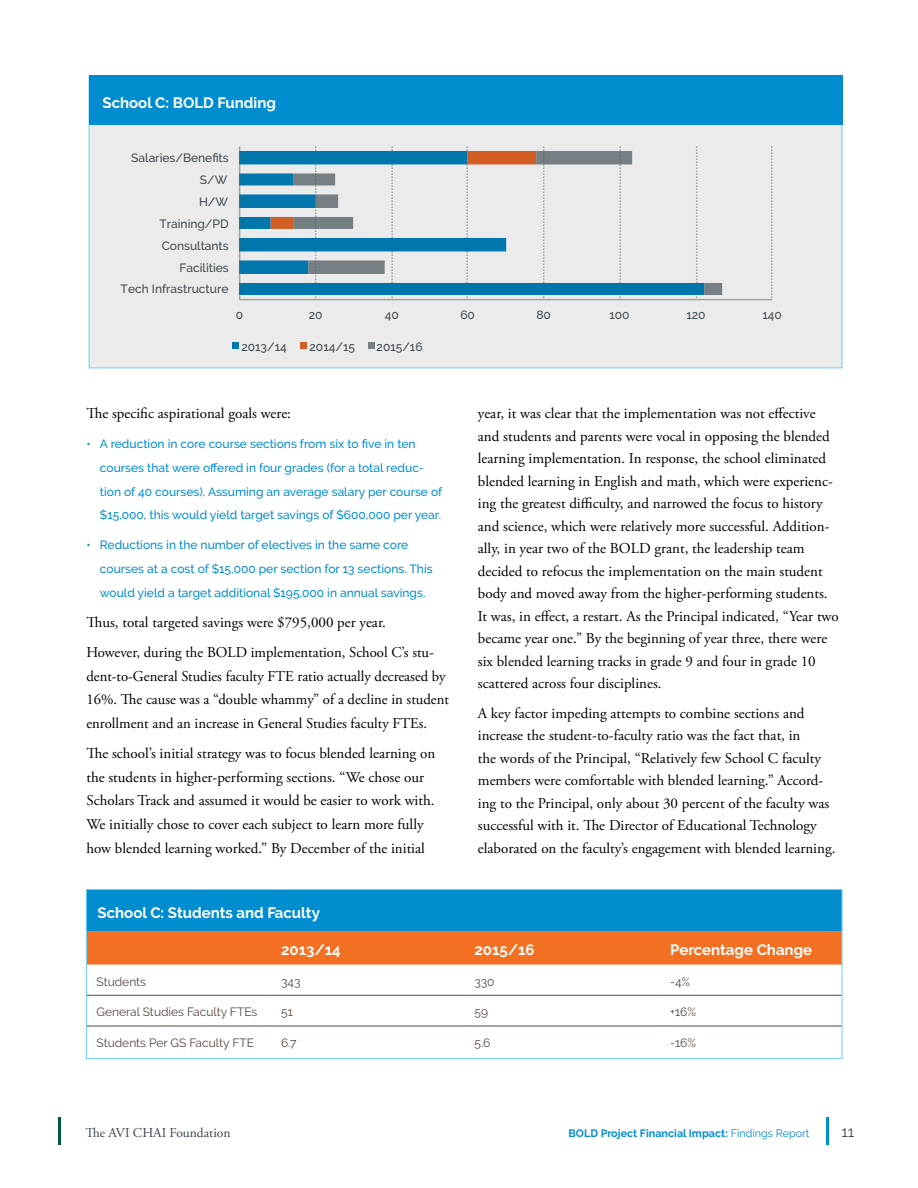
<style>
.page{position:relative;width:918px;height:1188px;background:#fff}
.page>*{position:absolute;margin:0;border:0;box-sizing:border-box;transform-origin:0 0}
.t1{font:15px/22.5px "Adobe Garamond Pro";color:#000}
.t2{font:700 15px "Raleway";color:#fff}
.t3{font:15px "Raleway";color:#3a4650}
.t4{font:13.5px "Adobe Garamond Pro";color:#3a4650}
.t5{font:500 12px/23.5px "Raleway";color:#008dd0}
.t6{font:500 12px "Raleway";color:#435057}
.t7{font:12px "Raleway";color:#57473b}
.t8{font:700 10.8px "Raleway";color:#008dd0}
.s1{font-weight:400}
</style>
<div class="page">
<hr style="left:59px;top:1118px;width:2px;height:27px;background:#00583d">
<hr style="left:826px;top:1118px;width:2px;height:27px;background:#008dd0">
<div style="left:87px;top:890px;width:755px;height:41px;background:#008dd0"></div>
<div style="left:88px;top:931px;width:752px;height:34px;background:#f36f21"></div>
<hr style="left:87px;top:995px;width:184px;height:1px;background:#57473b">
<hr style="left:271px;top:995px;width:194px;height:1px;background:#57473b">
<hr style="left:465px;top:995px;width:196px;height:1px;background:#57473b">
<hr style="left:661px;top:995px;width:181px;height:1px;background:#57473b">
<hr style="left:87px;top:1026px;width:184px;height:1px;background:#57473b">
<hr style="left:271px;top:1026px;width:194px;height:1px;background:#57473b">
<hr style="left:465px;top:1026px;width:196px;height:1px;background:#57473b">
<hr style="left:661px;top:1026px;width:181px;height:1px;background:#57473b">
<div style="left:86px;top:889px;width:756px;height:170px;border:1px solid #6dcff6"></div>
<div style="left:89px;top:76px;width:753px;height:292px;background:#ecebec;border:1px solid #6dcff6"></div>
<div style="left:89px;top:76px;width:753px;height:49px;background:#008dd0"></div>
<svg style="left:619px;top:146px;width:2px;height:153px"></svg>
<svg style="left:771px;top:146px;width:1px;height:153px"></svg>
<svg style="left:240px;top:151px;width:31px;height:144px;fill:#0077ac"></svg>
<svg style="left:271px;top:146px;width:265px;height:153px"></svg>
<svg style="left:293px;top:151px;width:429px;height:144px"></svg>
<hr style="left:240px;top:299px;width:532px;height:1px;background:#9ca2a6">
<hr style="left:239px;top:146px;width:1px;height:154px;background:#54636a;opacity:.5">
<svg style="left:233px;top:343px;width:6px;height:6px"></svg>
<svg style="left:301px;top:343px;width:6px;height:6px"></svg>
<svg style="left:368px;top:343px;width:6px;height:6px"></svg>
<p class="t2" style="left:103px;top:94px;width:175px">School C: BOLD Funding</p>
<p class="t6" style="left:131px;top:151px;width:99px">Salaries/Benefits</p>
<p class="t6" style="left:200px;top:173px;width:29px">S/W</p>
<p class="t6" style="left:199px;top:195px;width:31px">H/W</p>
<p class="t6" style="left:159px;top:217px;width:71px">Training/PD</p>
<p class="t6" style="left:162px;top:239px;width:69px">Consultants</p>
<p class="t6" style="left:180px;top:260px;width:51px">Facilities</p>
<p class="t6" style="left:121px;top:282px;width:109px">Tech Infrastructure</p>
<p class="t6" style="left:236px;top:308px;width:9px">0</p>
<p class="t6" style="left:309px;top:308px;width:15px">20</p>
<p class="t6" style="left:385px;top:308px;width:16px">40</p>
<p class="t6" style="left:460px;top:308px;width:16px">60</p>
<p class="t6" style="left:536px;top:308px;width:16px">80</p>
<p class="t6" style="left:610px;top:308px;width:22px">100</p>
<p class="t6" style="left:686px;top:308px;width:21px">120</p>
<p class="t6" style="left:762px;top:308px;width:21px">140</p>
<p class="t6" style="left:241px;top:340px;width:47px">2013/14</p>
<p class="t6" style="left:310px;top:340px;width:47px">2014/15</p>
<p class="t6" style="left:377px;top:340px;width:48px">2015/16</p>
<p class="t1" style="left:86px;top:403px;width:206px">The specific aspirational goals were:</p>
<p class="t5" style="left:100px;top:432px;width:344px;text-indent:-14px">• A reduction in core course sections from six to five in ten courses that were offered in four grades (for a total reduc&shy;tion of 40 courses). Assuming an average salary per course of $15,000, this would yield target savings of $600,000 per year.</p>
<p class="t5" style="left:100px;top:533px;width:334px;text-indent:-13px">• Reductions in the number of electives in the same core courses at a cost of $15,000 per section for 13 sections. This would yield a target additional $195,000 in annual savings.</p>
<p class="t1" style="left:86px;top:608px;width:349px;line-height:30.3px">Thus, total targeted savings were $795,000 per year.<br>However, during the BOLD implementation, School C’s stu-</p>
<p class="t1" style="left:86px;top:665px;width:364px;line-height:23.5px">dent-to-General Studies faculty FTE ratio actually decreased by<br>16%. The cause was a “double whammy” of a decline in student enrollment and an increase in General Studies faculty FTEs.</p>
<p class="t1" style="left:86px;top:742px;width:350px;line-height:23.5px">The school’s initial strategy was to focus blended learning on the students in higher-performing sections. “We chose our Scholars Track and assumed it would be easier to work with.<br>We initially chose to cover each subject to learn more fully how blended learning worked.” By December of the initial</p>
<p class="t1" style="left:478px;top:403px;width:362px">year, it was clear that the implementation was not effective and students and parents were vocal in opposing the blended learning implementation. In response, the school eliminated blended learning in English and math, which were experienc&shy;ing the greatest difficulty, and narrowed the focus to history and science, which were relatively more successful. Addition&shy;ally, in year two of the BOLD grant, the leadership team decided to refocus the implementation on the main student body and moved away from the higher-performing students.<br>It was, in effect, a restart. As the Principal indicated, “Year two became year one.” By the beginning of year three, there were six blended learning tracks in grade 9 and four in grade 10 scattered across four disciplines.</p>
<p class="t1" style="left:478px;top:702px;width:359px">A key factor impeding attempts to combine sections and increase the student-to-faculty ratio was the fact that, in<br>the words of the Principal, “Relatively few School C faculty members were comfortable with blended learning.” Accord&shy;ing to the Principal, only about 30 percent of the faculty was successful with it. The Director of Educational Technology elaborated on the faculty’s engagement with blended learning.</p>
<p class="t2" style="left:98px;top:904px;width:224px">School C: Students and Faculty</p>
<p class="t2" style="left:281px;top:941px;width:61px">2013/14</p>
<p class="t2" style="left:474px;top:941px;width:62px">2015/16</p>
<p class="t2" style="left:670px;top:941px;width:143px">Percentage Change</p>
<p class="t7" style="left:96px;top:974px;width:51px">Students</p>
<p class="t7" style="left:281px;top:974px;width:21px">343</p>
<p class="t7" style="left:474px;top:974px;width:22px">330</p>
<p class="t7" style="left:670px;top:974px;width:21px">-4%</p>
<p class="t7" style="left:96px;top:1005px;width:162px">General Studies Faculty FTEs</p>
<p class="t7" style="left:281px;top:1005px;width:13px">51</p>
<p class="t7" style="left:474px;top:1005px;width:15px">59</p>
<p class="t7" style="left:670px;top:1005px;width:27px">+16%</p>
<p class="t7" style="left:96px;top:1036px;width:159px">Students Per GS Faculty FTE</p>
<p class="t7" style="left:281px;top:1036px;width:17px">6.7</p>
<p class="t7" style="left:474px;top:1036px;width:18px">5.6</p>
<p class="t7" style="left:670px;top:1036px;width:27px">-16%</p>
<p class="t4" style="left:86px;top:1125px;width:147px">The AVI CHAI Foundation</p>
<p class="t8" style="left:569px;top:1127px;width:243px">BOLD Project Financial Impact: <span class="s1">Findings Report</span></p>
<p class="t3" style="left:842px;top:1123px;width:14px">11</p>
</div>
